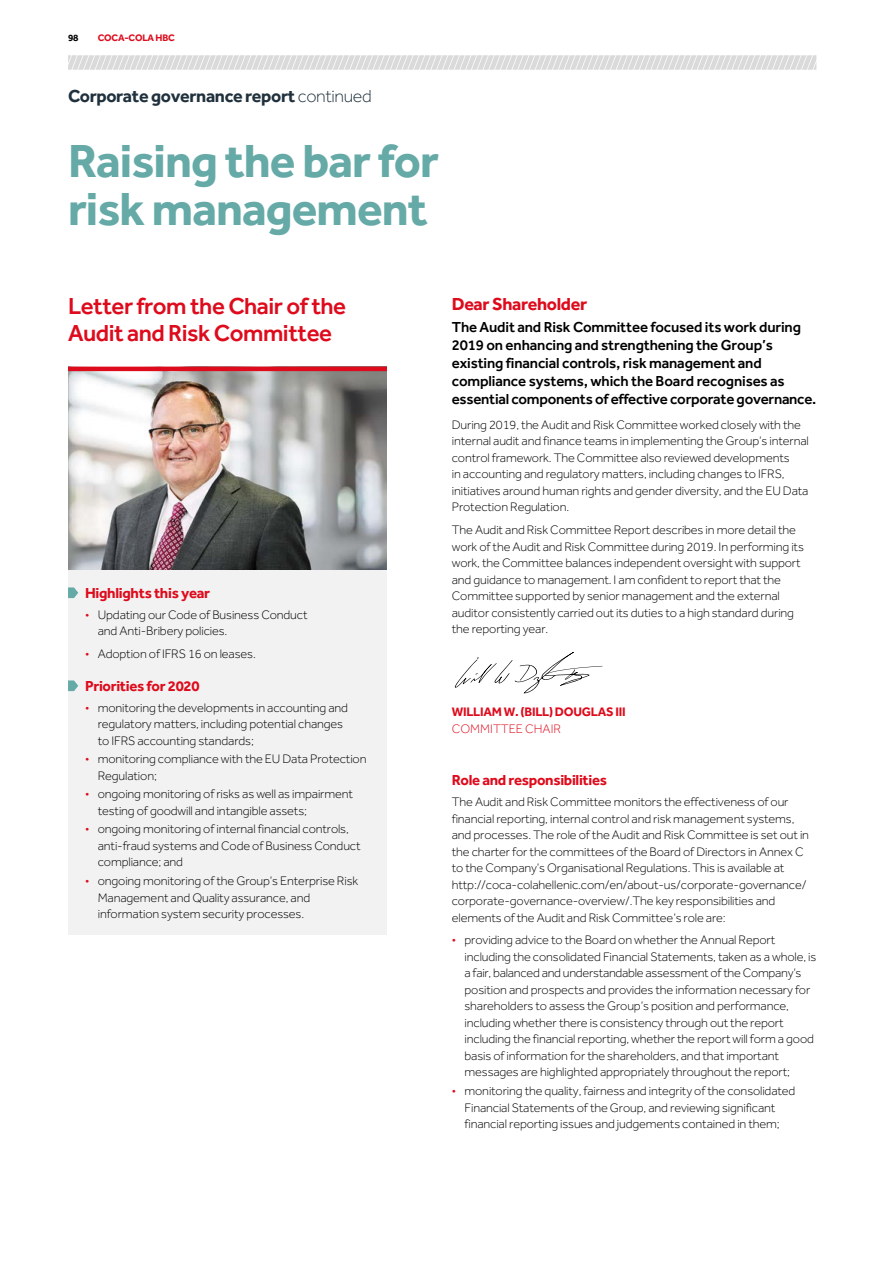
<style>
.page{position:relative;width:893px;height:1263px;background:#fff}
.page>*{position:absolute;margin:0;border:0;box-sizing:border-box;transform-origin:0 0}
.t1{font:700 48px/48px "Effra";letter-spacing:-.02em;color:#65aaa7}
.t2{font:500 24px/27px "Effra";letter-spacing:-.02em;color:#de0b1c}
.t3{font:700 18px "Effra";letter-spacing:-.02em;color:#20313d}
.t4{font:700 18px "Effra";letter-spacing:-.02em;color:#de0b1c}
.t5{font:500 15px/18px "Effra";letter-spacing:-.01em;color:#000}
.t6{font:700 15px "Effra";letter-spacing:-.02em;color:#de0b1c}
.t7{font:300 12.75px/16.5px "Effra";letter-spacing:-.01em;color:#000}
.t8{font:700 12.75px "Effra";letter-spacing:-.02em;color:#de0b1c}
.t9{font:300 12.75px "Effra";color:#de0b1c}
.t10{font:700 9.75px "Effra";letter-spacing:-.02em;color:#de0b1c}
.t11{font:700 9.75px "Effra";color:#000}
.s1{font-weight:300}
.s2{color:#de0b1c}
</style>
<div class="page">
<img style="left:68px;top:371px;width:319px;height:200px">
<svg style="left:455px;top:652px;width:148px;height:41px"></svg>
<hr style="left:68px;top:367px;width:319px;height:4px;background:#de0b1c">
<div style="left:68px;top:571px;width:319px;height:364px;background:#f2f2f2"></div>
<svg style="left:68px;top:680px;width:10px;height:11px"></svg>
<svg style="left:68px;top:587px;width:10px;height:11px"></svg>
<svg style="left:68px;top:55px;width:748px;height:15px;background:#e0e0e0"></svg>
<p class="t11" style="left:68px;top:31px;width:12px">98</p>
<p class="t10" style="left:98px;top:31px;width:79px">COCA-COLA HBC</p>
<h3 class="t3" style="left:68px;top:85px;width:305px">Corporate governance report <span class="s1">continued</span></h3>
<h1 class="t1" style="left:68px;top:135px;width:373px">Raising the bar for risk management</h1>
<h2 class="t2" style="left:68px;top:292px;width:280px">Letter from the Chair of the<br>Audit and Risk Committee</h2>
<p class="t6" style="left:85px;top:584px;width:127px">Highlights this year</p>
<p class="t7" style="left:98px;top:606px;width:211px;text-indent:-13px"><span class="s2">•</span> Updating our Code of Business Conduct and Anti‑ Bribery policies.</p>
<p class="t7" style="left:85px;top:645px;width:172px"><span class="s2">•</span> Adoption of IFRS 16 on leases.</p>
<p class="t6" style="left:85px;top:677px;width:116px">Priorities for 2020</p>
<p class="t7" style="left:98px;top:699px;width:252px;text-indent:-13px"><span class="s2">•</span> monitoring the developments in accounting and regulatory matters, including potential changes to IFRS accounting standards;</p>
<p class="t7" style="left:98px;top:751px;width:270px;text-indent:-13px"><span class="s2">•</span> monitoring compliance with the EU Data Protection<br>Regulation;</p>
<p class="t7" style="left:98px;top:786px;width:257px;text-indent:-13px"><span class="s2">•</span> ongoing monitoring of risks as well as impairment testing of goodwill and intangible assets;</p>
<p class="t7" style="left:98px;top:821px;width:264px;text-indent:-13px"><span class="s2">•</span> ongoing monitoring of internal financial controls, anti-fraud systems and Code of Business Conduct compliance; and</p>
<p class="t7" style="left:98px;top:872px;width:262px;text-indent:-13px"><span class="s2">•</span> ongoing monitoring of the Group’s Enterprise Risk<br>Management and Quality assurance, and information system security processes.</p>
<h3 class="t4" style="left:452px;top:293px;width:137px">Dear Shareholder</h3>
<p class="t5" style="left:452px;top:318px;width:366px">The Audit and Risk Committee focused its work during 2019 on enhancing and strengthening the Group’s existing financial controls, risk management and compliance systems, which the Board recognises as essential components of effective corporate governance.</p>
<p class="t7" style="left:452px;top:416px;width:359px">During 2019, the Audit and Risk Committee worked closely with the internal audit and finance teams in implementing the Group’s internal control framework. The Committee also reviewed developments<br>in accounting and regulatory matters, including changes to IFRS, initiatives around human rights and gender diversity, and the EU Data Protection Regulation.</p>
<p class="t7" style="left:452px;top:522px;width:354px">The Audit and Risk Committee Report describes in more detail the work of the Audit and Risk Committee during 2019. In performing its work, the Committee balances independent oversight with support and guidance to management. I am confident to report that the Committee supported by senior management and the external auditor consistently carried out its duties to a high standard during the reporting year.</p>
<p class="t8" style="left:452px;top:704px;width:175px">WILLIAM W. (BILL) DOUGLAS III</p>
<p class="t9" style="left:452px;top:721px;width:111px">COMMITTEE CHAIR</p>
<p class="t6" style="left:452px;top:771px;width:157px">Role and responsibilities</p>
<p class="t7" style="left:452px;top:793px;width:359px">The Audit and Risk Committee monitors the effectiveness of our financial reporting, internal control and risk management systems, and processes. The role of the Audit and Risk Committee is set out in the charter for the committees of the Board of Directors in Annex C to the Company’s Organisational Regulations. This is available at http://coca-colahellenic.com/en/about-us/corporate-governance/ corporate-governance-overview/.The key responsibilities and elements of the Audit and Risk Committee’s role are:</p>
<p class="t7" style="left:465px;top:932px;width:353px;text-indent:-13px"><span class="s2">•</span> providing advice to the Board on whether the Annual Report including the consolidated Financial Statements, taken as a whole, is a fair, balanced and understandable assessment of the Company’s position and prospects and provides the information necessary for shareholders to assess the Group’s position and performance, including whether there is consistency through out the report including the financial reporting, whether the report will form a good basis of information for the shareholders, and that important messages are highlighted appropriately throughout the report;</p>
<p class="t7" style="left:452px;top:1082px;width:345px;text-align:center"><span class="s2">•</span> monitoring the quality, fairness and integrity of the consolidated<br>Financial Statements of the Group, and reviewing significant financial reporting issues and judgements contained in them;</p>
</div>
